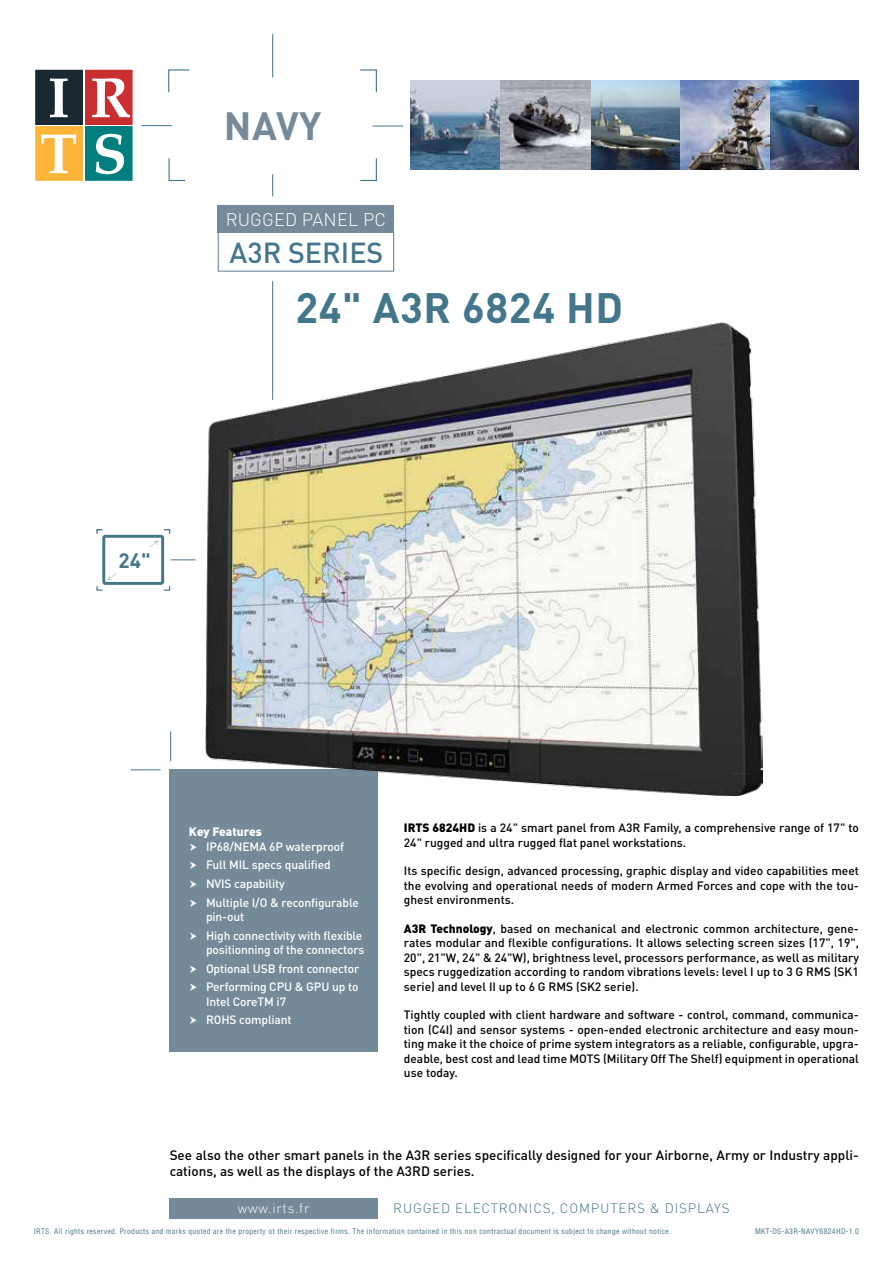
<style>
.page{position:relative;width:893px;height:1263px;background:#fff}
.page>*{position:absolute;margin:0;border:0;box-sizing:border-box;transform-origin:0 0}
.t1{font:700 42px "DIN Pro";letter-spacing:.015em;color:#43768b}
.t2{font:700 39px "DIN Pro";color:#758a99}
.t3{font:500 28.65px "DIN Pro";color:#43768b}
.t4{font:700 20.7px "DIN Pro";color:#43768b}
.t5{font:300 18px "DIN Pro";letter-spacing:.01em;color:#fff}
.t6{font:500 13.5px/16.2px "DIN Pro";color:#000}
.t7{font:300 13.5px "DIN Pro";letter-spacing:.06em;color:#43768b}
.t8{font:300 13.5px "DIN Pro";letter-spacing:.05em;color:#fff}
.t9{font:500 12px/14.4px "DIN Pro";color:#000;text-align:justify}
.t10{font:500 12px/18.6px "DIN Pro";letter-spacing:-.01em;color:#fff}
.t11{font:900 12px "DIN Pro";color:#fff}
.t12{font:condensed 7.5px "Helvetica LT Std";letter-spacing:.05em;color:#43768b}
.s1{font-weight:900}
</style>
<div class="page">
<div style="left:170px;top:1198px;width:208px;height:20px;background:#758a99"></div>
<hr style="left:372px;top:126px;width:31px;height:1px;background:#43768b">
<div style="left:35px;top:126px;width:48px;height:55px;background:#fcb538"></div>
<div style="left:85px;top:126px;width:48px;height:55px;background:#007f7e"></div>
<div style="left:35px;top:69px;width:48px;height:56px;background:#192831"></div>
<div style="left:85px;top:69px;width:48px;height:56px;background:#c92e30"></div>
<svg style="left:50px;top:78px;width:18px;height:39px"></svg>
<svg style="left:92px;top:78px;width:38px;height:39px"></svg>
<svg style="left:41px;top:134px;width:35px;height:39px"></svg>
<svg style="left:96px;top:134px;width:28px;height:40px"></svg>
<div style="left:34px;top:68px;width:100px;height:114px;border:1px solid #fff"></div>
<hr style="left:141px;top:125px;width:31px;height:1px;background:#43768b">
<hr style="left:272px;top:34px;width:1px;height:43px;background:#43768b">
<svg style="left:168px;top:69px;width:21px;height:24px"></svg>
<svg style="left:168px;top:158px;width:18px;height:24px"></svg>
<svg style="left:360px;top:158px;width:17px;height:24px"></svg>
<svg style="left:360px;top:69px;width:17px;height:24px"></svg>
<img style="left:769px;top:80px;width:90px;height:90px">
<img style="left:680px;top:80px;width:89px;height:90px">
<img style="left:590px;top:80px;width:90px;height:90px">
<svg style="left:411px;top:80px;width:89px;height:90px"></svg>
<svg style="left:500px;top:80px;width:90px;height:90px"></svg>
<hr style="left:170px;top:731px;width:1px;height:30px;background:#43768b">
<hr style="left:131px;top:769px;width:30px;height:1px;background:#43768b">
<svg style="left:272px;top:174px;width:1px;height:22px"></svg>
<div style="left:170px;top:769px;width:208px;height:283px;background:#758a99"></div>
<div style="left:218px;top:232px;width:176px;height:40px;border:1px solid #758a99"></div>
<div style="left:218px;top:205px;width:176px;height:28px;background:#758a99"></div>
<div style="left:102px;top:535px;width:62px;height:50px;border:3px solid #43768b;border-radius:2px"></div>
<svg style="left:150px;top:541px;width:8px;height:6px"></svg>
<svg style="left:164px;top:529px;width:7px;height:5px"></svg>
<svg style="left:96px;top:529px;width:7px;height:5px"></svg>
<svg style="left:164px;top:586px;width:7px;height:5px"></svg>
<svg style="left:96px;top:573px;width:20px;height:18px"></svg>
<svg style="left:171px;top:560px;width:24px;height:1px"></svg>
<img style="left:206px;top:322px;width:557px;height:474px">
<hr style="left:272px;top:281px;width:1px;height:119px;background:#43768b">
<h2 class="t2" style="left:224px;top:100px;width:99px">NAVY</h2>
<h3 class="t5" style="left:226px;top:207px;width:162px">RUGGED PANEL PC</h3>
<h3 class="t3" style="left:230px;top:233px;width:155px">A3R SERIES</h3>
<h3 class="t4" style="left:119px;top:546px;width:34px">24"</h3>
<h1 class="t1" style="left:295px;top:279px;width:329px">24" A3R 6824 HD</h1>
<p class="t11" style="left:189px;top:824px;width:74px">Key Features</p>
<p class="t10" style="left:206px;top:836px;width:154px">IP68/NEMA 6P waterproof<br>Full MIL specs qualified<br>NVIS capability<br>Multiple I/O &amp; reconfigurable</p>
<p class="t10" style="left:206px;top:907px;width:158px">pin-out<br>High connectivity with flexible</p>
<p class="t10" style="left:206px;top:940px;width:160px">positionning of the connectors<br>Optional USB front connector<br>Performing CPU &amp; GPU up to</p>
<p class="t10" style="left:206px;top:992px;width:87px">Intel CoreTM i7<br>ROHS compliant</p>
<p class="t9" style="left:404px;top:820px;width:457px"><span class="s1">IRTS 6824HD</span> is a 24" smart panel from A3R Family, a comprehensive range of 17" to<br>24" rugged and ultra rugged flat panel workstations.</p>
<p class="t9" style="left:404px;top:863px;width:457px">Its specific design, advanced processing, graphic display and video capabilities meet the evolving and operational needs of modern Armed Forces and cope with the tou&shy;ghest environments.</p>
<p class="t9" style="left:404px;top:921px;width:457px"><span class="s1">A3R Technology</span>, based on mechanical and electronic common architecture, gene&shy;rates modular and flexible configurations. It allows selecting screen sizes (17", 19", 20", 21"W, 24" &amp; 24"W), brightness level, processors performance, as well as military specs ruggedization according to random vibrations levels: level I up to 3 G RMS (SK1 serie) and level II up to 6 G RMS (SK2 serie).</p>
<p class="t9" style="left:404px;top:1007px;width:457px">Tightly coupled with client hardware and software - control, command, communica&shy;tion (C4I) and sensor systems - open-ended electronic architecture and easy moun&shy;ting make it the choice of prime system integrators as a reliable, configurable, upgra&shy;deable, best cost and lead time MOTS (Military Off The Shelf) equipment in operational use today.</p>
<p class="t6" style="left:170px;top:1146px;width:691px">See also the other smart panels in the A3R series specifically designed for your Airborne, Army or Industry appli&shy;cations, as well as the displays of the A3RD series.</p>
<p class="t7" style="left:393px;top:1199px;width:338px">RUGGED ELECTRONICS, COMPUTERS &amp; D ISPLAYS</p>
<p class="t12" style="left:34px;top:1227px;width:639px">IRTS. All rights reserved. Products and marks quoted are the property ot their respective firms. The information contained in this non contractual document is subject to change without notice.</p>
<p class="t12" style="left:755px;top:1227px;width:105px">MKT-DS-A3R-NAVY6824HD-1.0</p>
<p class="t8" style="left:238px;top:1199px;width:73px">WWW.IRTS.FR</p>
</div>
